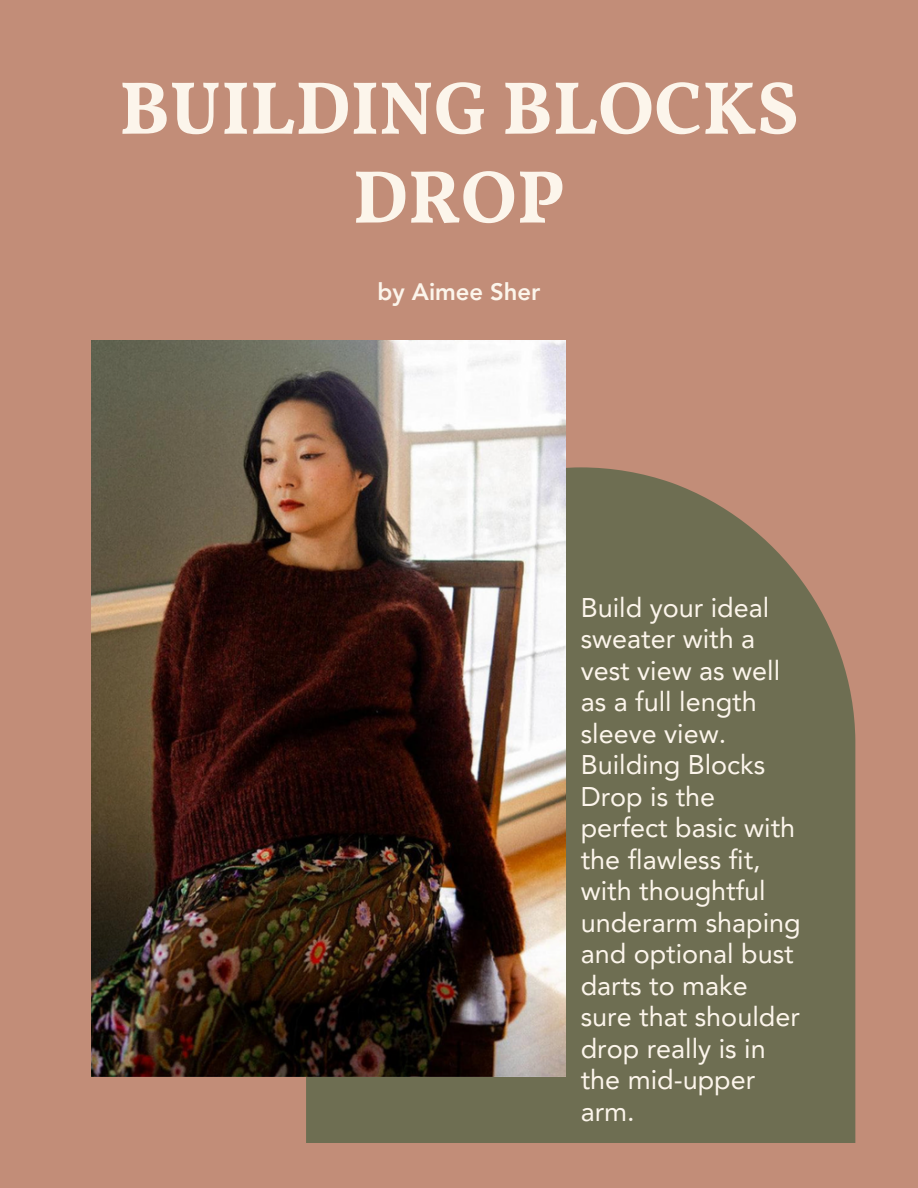
<style>
.page{position:relative;width:918px;height:1188px;background:#c28d78}
.page>*{position:absolute;margin:0;border:0;box-sizing:border-box;transform-origin:0 0}
.t1{font:700 75px/88.8px "Vollkorn";color:#fcf5eb;text-align:center}
.t2{font:27px/31.5px "Avenir LT Pro";color:#fcf5eb}
.t3{font:800 23.85px "Avenir LT Pro";color:#fcf5eb}
</style>
<div class="page">
<svg style="left:306px;top:467px;width:549px;height:676px;background:#747055"></svg>
<img style="left:92px;top:341px;width:473px;height:735px">
<h1 class="t1" style="left:119px;top:70px;width:681px">BUILDING BLOCKS<br>DROP</h1>
<p class="t3" style="left:378px;top:282px;width:164px">by Aimee Sher</p>
<h2 class="t2" style="left:581px;top:594px;width:222px">Build your ideal sweater with a vest view as well as a full length sleeve view.<br>Building Blocks<br>Drop is the perfect basic with the flawless fit, with thoughtful underarm shaping and optional bust darts to make sure that shoulder drop really is in the mid-upper arm.</h2>
</div>
